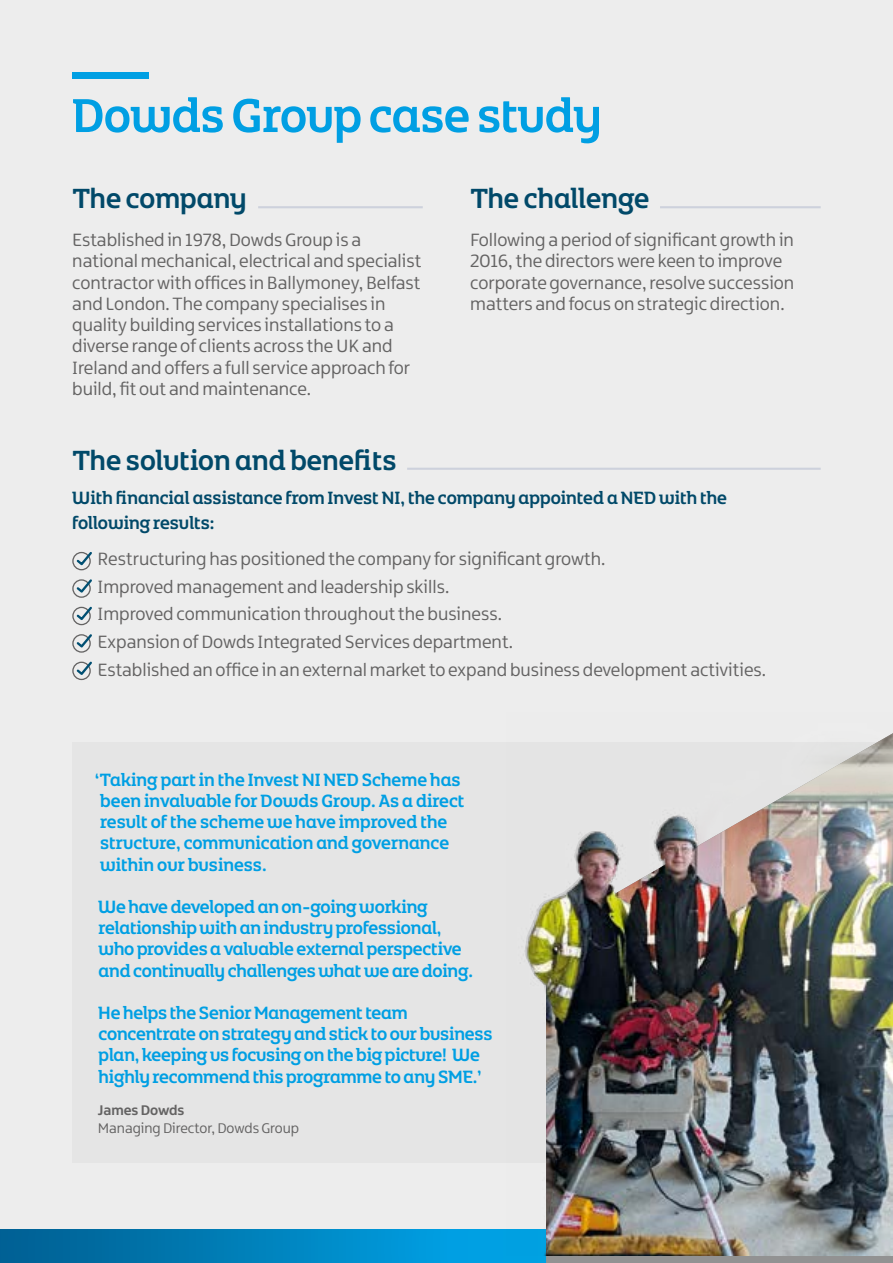
<style>
.page{position:relative;width:893px;height:1263px;background:#ededed}
.page>*{position:absolute;margin:0;border:0;box-sizing:border-box;transform-origin:0 0}
.t1{font:50.85px "Northern Ireland Headline";letter-spacing:-.01em;color:#009fe3}
.t2{font:29.7px "Northern Ireland Headline";color:#014969}
.t3{font:19.05px/21.1px "Northern Ireland";color:#646363}
.t4{font:19.05px/21.1px "Northern Ireland Headline";letter-spacing:-.01em;color:#009fe3}
.t5{font:19.05px/25.5px "Northern Ireland Headline";color:#014969}
.t6{font:15px "Northern Ireland";color:#646363}
.t7{font:700 15px "Northern Ireland";color:#646363}
</style>
<div class="page">
<div style="left:72px;top:743px;width:818px;height:420px;background:#e5e5e5"></div>
<hr style="left:407px;top:468px;width:414px;height:2px;background:#cdd1dc">
<hr style="left:660px;top:206px;width:161px;height:2px;background:#cdd1dc">
<hr style="left:258px;top:206px;width:165px;height:2px;background:#cdd1dc">
<svg style="left:0;top:1230px;width:546px;height:33px;background:#0082bd"></svg>
<div style="left:72px;top:662px;width:19px;height:18px;border:1px solid #646363;border-radius:50%"></div>
<svg style="left:75px;top:661px;width:17px;height:16px"></svg>
<div style="left:72px;top:552px;width:19px;height:18px;border:1px solid #646363;border-radius:50%"></div>
<svg style="left:75px;top:551px;width:17px;height:16px"></svg>
<div style="left:72px;top:579px;width:19px;height:19px;border:1px solid #646363;border-radius:50%"></div>
<svg style="left:75px;top:579px;width:17px;height:16px"></svg>
<div style="left:72px;top:607px;width:19px;height:18px;border:1px solid #646363;border-radius:50%"></div>
<svg style="left:75px;top:606px;width:17px;height:16px"></svg>
<div style="left:72px;top:634px;width:19px;height:19px;border:1px solid #646363;border-radius:50%"></div>
<svg style="left:75px;top:634px;width:17px;height:16px"></svg>
<div style="left:72px;top:72px;width:76px;height:7px;background:#009fe3"></div>
<img style="left:507px;top:733px;width:386px;height:523px">
<h1 class="t1" style="left:72px;top:83px;width:531px">Dowds Group case study</h1>
<h2 class="t2" style="left:72px;top:180px;width:176px">The company</h2>
<h2 class="t2" style="left:470px;top:180px;width:181px">The challenge</h2>
<p class="t3" style="left:72px;top:230px;width:351px">Established in 1978, Dowds Group is a national mechanical, electrical and specialist contractor with offices in Ballymoney, Belfast and London. The company specialises in quality building services installations to a diverse range of clients across the UK and Ireland and offers a full service approach for build, fit out and maintenance.</p>
<p class="t3" style="left:470px;top:230px;width:326px">Following a period of significant growth in 2016, the directors were keen to improve corporate governance, resolve succession matters and focus on strategic direction.</p>
<h2 class="t2" style="left:72px;top:441px;width:326px">The solution and benefits</h2>
<p class="t5" style="left:72px;top:484px;width:656px">With financial assistance from Invest NI, the company appointed a NED with the following results:</p>
<p class="t3" style="left:98px;top:545px;width:670px;line-height:27.6px">Restructuring has positioned the company for significant growth.<br>Improved management and leadership skills.<br>Improved communication throughout the business.<br>Expansion of Dowds Integrated Services department.<br>Established an office in an external market to expand business development activities.</p>
<p class="t4" style="left:95px;top:768px;width:371px">‘Taking part in the Invest NI NED Scheme has been invaluable for Dowds Group. As a direct result of the scheme we have improved the structure, communication and governance within our business.</p>
<p class="t4" style="left:98px;top:896px;width:376px">We have developed an on-going working relationship with an industry professional, who provides a valuable external perspective and continually challenges what we are doing.</p>
<p class="t4" style="left:98px;top:1002px;width:396px">He helps the Senior Management team concentrate on strategy and stick to our business plan, keeping us focusing on the big picture! We highly recommend this programme to any SME.’</p>
<p class="t7" style="left:98px;top:1100px;width:88px">James Dowds</p>
<p class="t6" style="left:98px;top:1119px;width:203px">Managing Director, Dowds Group</p>
</div>
